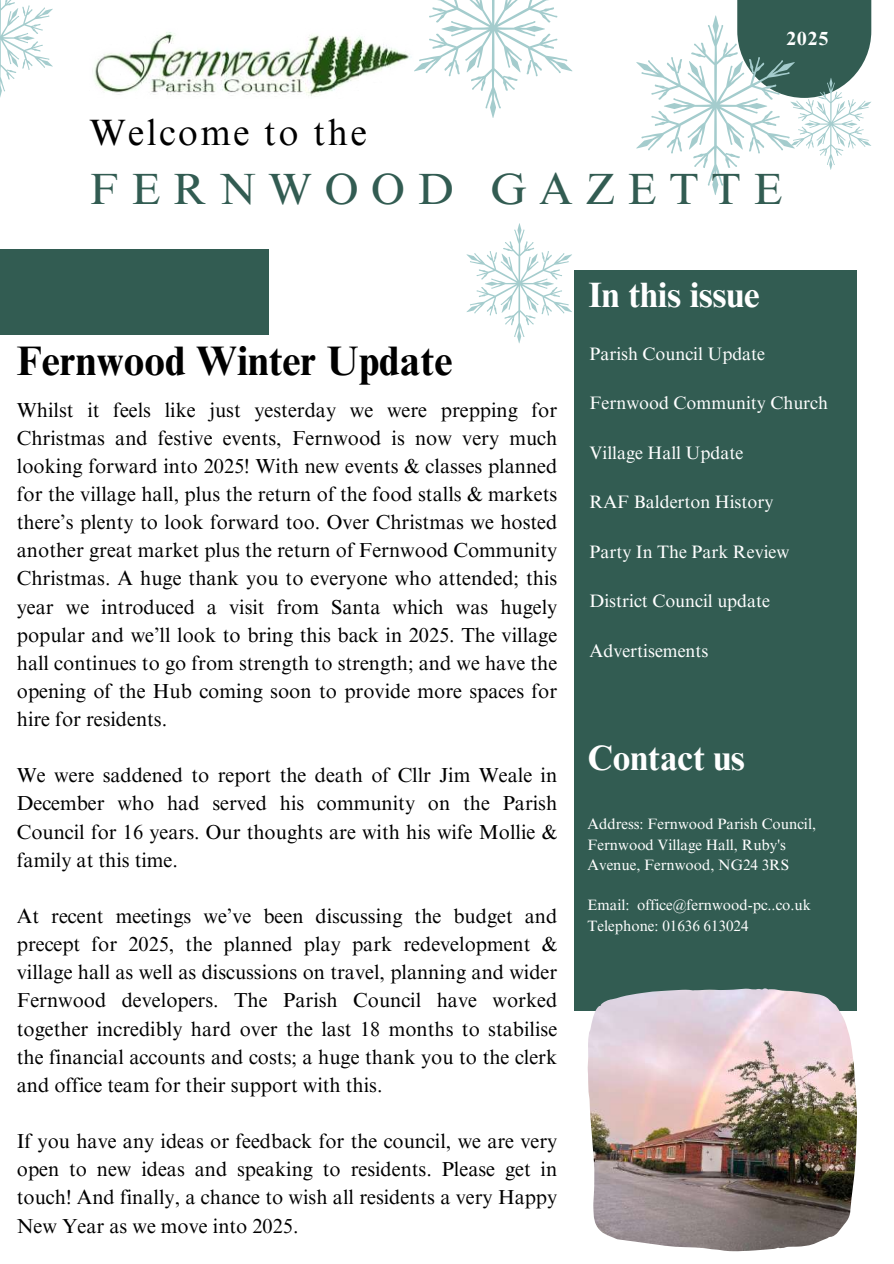
<style>
.page{position:relative;width:894px;height:1264px;background:#fff}
.page>*{position:absolute;margin:0;border:0;box-sizing:border-box;transform-origin:0 0}
.t1{font:43.8px "Times NRMT Pro";letter-spacing:.29em;color:#325c52}
.t2{font:700 41.25px "Times NRMT Pro";color:#000}
.t3{font:36.75px "Times NRMT Pro";letter-spacing:.07em;color:#000}
.t4{font:700 35.25px "Times NRMT Pro";color:#fff}
.t5{font:20.25px/28.2px "Times NRMT Pro";color:#000;text-align:justify}
.t6{font:700 19.05px "Times NRMT Pro";color:#fff}
.t7{font:18px "Times NRMT Pro";color:#fff}
.t8{font:15px/20.2px "Times NRMT Pro";color:#fff}
</style>
<div class="page">
<div style="left:0;top:249px;width:268px;height:85px;background:#325c52"></div>
<div style="left:574px;top:270px;width:282px;height:740px;background:#325c52"></div>
<div style="left:737px;top:0;width:134px;height:98px;background:#325c52"></div>
<img style="left:587px;top:988px;width:269px;height:262px">
<img style="left:94px;top:32px;width:317px;height:64px">
<svg style="left:414px;top:0;width:158px;height:118px"></svg>
<svg style="left:636px;top:15px;width:235px;height:180px"></svg>
<svg style="left:466px;top:223px;width:106px;height:120px"></svg>
<svg style="left:0;top:0;width:53px;height:97px"></svg>
<h3 class="t3" style="left:89px;top:119px;width:279px">Welcome to the</h3>
<p class="t6" style="left:786px;top:31px;width:43px">2025</p>
<h1 class="t1" style="left:89px;top:172px;width:694px">FERNWOOD GAZETTE</h1>
<h2 class="t2" style="left:17px;top:346px;width:437px">Fernwood Winter Update</h2>
<p class="t5" style="left:17px;top:398px;width:541px">Whilst it feels like just yesterday we were prepping for Christmas and festive events, Fernwood is now very much looking forward into 2025! With new events &amp; classes planned for the village hall, plus the return of the food stalls &amp; markets there’s plenty to look forward too. Over Christmas we hosted another great market plus the return of Fernwood Community Christmas. A huge thank you to everyone who attended; this year we introduced a visit from Santa which was hugely popular and we’ll look to bring this back in 2025. The village hall continues to go from strength to strength; and we have the opening of the Hub coming soon to provide more spaces for hire for residents.</p>
<p class="t5" style="left:17px;top:763px;width:541px">We were saddened to report the death of Cllr Jim Weale in December who had served his community on the Parish Council for 16 years. Our thoughts are with his wife Mollie &amp; family at this time.</p>
<p class="t5" style="left:17px;top:904px;width:541px">At recent meetings we’ve been discussing the budget and precept for 2025, the planned play park redevelopment &amp; village hall as well as discussions on travel, planning and wider Fernwood developers. The Parish Council have worked together incredibly hard over the last 18 months to stabilise the financial accounts and costs; a huge thank you to the clerk and office team for their support with this.</p>
<p class="t5" style="left:17px;top:1129px;width:541px">If you have any ideas or feedback for the council, we are very open to new ideas and speaking to residents. Please get in touch! And finally, a chance to wish all residents a very Happy New Year as we move into 2025.</p>
<h3 class="t4" style="left:588px;top:281px;width:173px">In this issue</h3>
<p class="t7" style="left:589px;top:347px;width:177px">Parish Council Update</p>
<p class="t7" style="left:589px;top:396px;width:240px">Fernwood Community Church</p>
<p class="t7" style="left:589px;top:446px;width:155px">Village Hall Update</p>
<p class="t7" style="left:589px;top:495px;width:185px">RAF Balderton History</p>
<p class="t7" style="left:589px;top:545px;width:201px">Party In The Park Review</p>
<p class="t7" style="left:589px;top:594px;width:182px">District Council update</p>
<p class="t7" style="left:589px;top:644px;width:120px">Advertisements</p>
<h3 class="t4" style="left:587px;top:745px;width:159px">Contact us</h3>
<p class="t8" style="left:587px;top:816px;width:230px">Address: Fernwood Parish Council,<br>Fernwood Village Hall, Ruby's<br>Avenue, Fernwood, NG24 3RS</p>
<p class="t8" style="left:587px;top:897px;width:225px">Email: office@fernwood-pc..co.uk<br>Telephone: 01636 613024</p>
</div>
